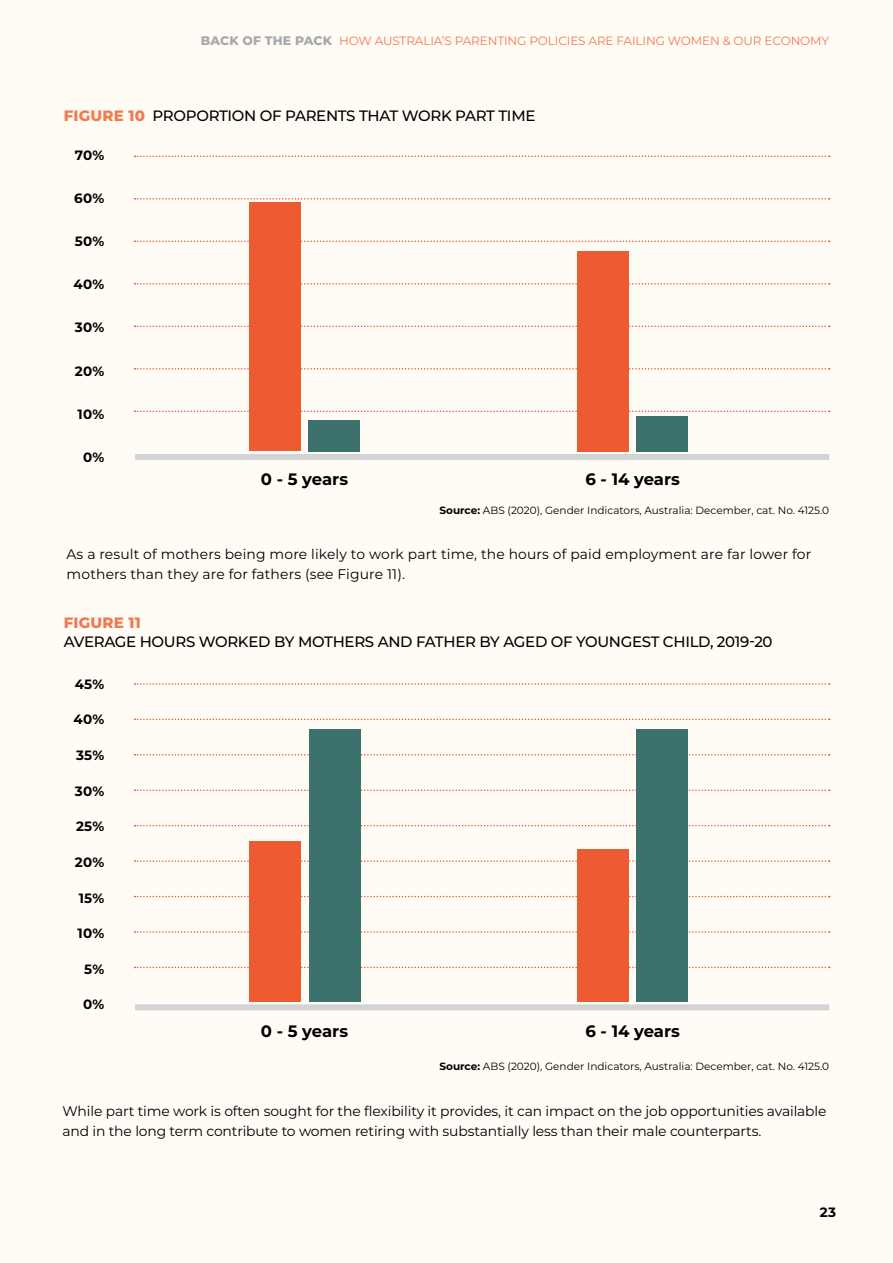
<style>
.page{position:relative;width:893px;height:1263px;background:#fffbf5}
.page>*{position:absolute;margin:0;border:0;box-sizing:border-box;transform-origin:0 0}
.t1{font:700 16.5px "Montserrat";color:#000}
.t2{font:500 15px/19.5px "Montserrat";letter-spacing:-.02em;color:#000}
.t3{font:13.8px/20.2px "Montserrat";letter-spacing:-.01em;color:#000}
.t4{font:13.8px/20.2px "Montserrat";letter-spacing:.01em;color:#000}
.t5{font:700 13.5px "Montserrat";letter-spacing:.01em;color:#000}
.t6{font:12px "Montserrat";letter-spacing:-.01em;color:#f17b4f}
.t7{font:10.5px "Montserrat";color:#000}
.s1{font-weight:800;font-size:12.3px;color:#a7a9ac}
.s2{font-weight:800;color:#f17b4f}
.s3{font-weight:700}
</style>
<div class="page">
<div style="left:135px;top:1004px;width:694px;height:6px;background:#d1d3d4"></div>
<svg style="left:134px;top:411px;width:696px;height:1px"></svg>
<svg style="left:134px;top:326px;width:696px;height:1px"></svg>
<svg style="left:134px;top:241px;width:696px;height:1px"></svg>
<svg style="left:134px;top:368px;width:696px;height:2px"></svg>
<svg style="left:134px;top:283px;width:696px;height:2px"></svg>
<svg style="left:134px;top:198px;width:696px;height:2px"></svg>
<svg style="left:134px;top:156px;width:696px;height:1px"></svg>
<svg style="left:134px;top:931px;width:696px;height:2px"></svg>
<svg style="left:134px;top:789px;width:696px;height:2px"></svg>
<svg style="left:134px;top:860px;width:696px;height:2px"></svg>
<svg style="left:134px;top:683px;width:696px;height:2px"></svg>
<svg style="left:134px;top:719px;width:696px;height:1px"></svg>
<svg style="left:134px;top:967px;width:696px;height:1px"></svg>
<svg style="left:134px;top:825px;width:696px;height:1px"></svg>
<svg style="left:134px;top:896px;width:696px;height:1px"></svg>
<svg style="left:134px;top:754px;width:696px;height:1px"></svg>
<div style="left:135px;top:454px;width:694px;height:6px;background:#d1d3d4"></div>
<div style="left:249px;top:202px;width:51px;height:249px;background:#ee5a31"></div>
<div style="left:309px;top:420px;width:51px;height:31px;background:#3d726c"></div>
<div style="left:250px;top:841px;width:51px;height:161px;background:#ee5a31"></div>
<div style="left:309px;top:729px;width:51px;height:273px;background:#3d726c"></div>
<div style="left:577px;top:849px;width:51px;height:153px;background:#ee5a31"></div>
<div style="left:637px;top:729px;width:51px;height:273px;background:#3d726c"></div>
<div style="left:577px;top:251px;width:51px;height:200px;background:#ee5a31"></div>
<div style="left:637px;top:416px;width:51px;height:35px;background:#3d726c"></div>
<p class="t6" style="left:201px;top:32px;width:630px"><span class="s1">BACK OF THE PACK</span> HOW AUSTRALIA’S PARENTING POLICIES ARE FAILING WOMEN &amp; OUR ECONOMY</p>
<p class="t2" style="left:64px;top:105px;width:473px"><span class="s2">FIGURE 10</span> PROPORTION OF PARENTS THAT WORK PART TIME</p>
<p class="t5" style="left:75px;top:145px;width:31px">70%</p>
<p class="t5" style="left:74px;top:189px;width:31px">60%</p>
<p class="t5" style="left:75px;top:232px;width:31px">50%</p>
<p class="t5" style="left:74px;top:275px;width:32px">40%</p>
<p class="t5" style="left:75px;top:318px;width:31px">30%</p>
<p class="t5" style="left:75px;top:361px;width:31px">20%</p>
<p class="t5" style="left:78px;top:404px;width:28px">10%</p>
<p class="t5" style="left:83px;top:447px;width:23px">0%</p>
<p class="t1" style="left:261px;top:467px;width:89px">0 - 5 years</p>
<p class="t1" style="left:585px;top:467px;width:96px">6 - 14 years</p>
<p class="t7" style="left:439px;top:503px;width:391px"><span class="s3">Source:</span> ABS (2020), Gender Indicators, Australia: December, cat. No. 4125.0</p>
<p class="t4" style="left:67px;top:544px;width:746px">As a result of mothers being more likely to work part time, the hours of paid employment are far lower for mothers than they are for fathers (see Figure 11).</p>
<p class="t2" style="left:64px;top:612px;width:710px"><span class="s2">FIGURE 11<br></span>AVERAGE HOURS WORKED BY MOTHERS AND FATHER BY AGED OF YOUNGEST CHILD, 2019-20</p>
<p class="t5" style="left:75px;top:674px;width:31px">45%</p>
<p class="t5" style="left:74px;top:710px;width:32px">40%</p>
<p class="t5" style="left:76px;top:745px;width:29px">35%</p>
<p class="t5" style="left:75px;top:781px;width:31px">30%</p>
<p class="t5" style="left:76px;top:817px;width:29px">25%</p>
<p class="t5" style="left:75px;top:852px;width:31px">20%</p>
<p class="t5" style="left:79px;top:888px;width:27px">15%</p>
<p class="t5" style="left:78px;top:924px;width:28px">10%</p>
<p class="t5" style="left:84px;top:959px;width:21px">5%</p>
<p class="t5" style="left:83px;top:995px;width:23px">0%</p>
<p class="t1" style="left:261px;top:1019px;width:89px">0 - 5 years</p>
<p class="t1" style="left:585px;top:1019px;width:96px">6 - 14 years</p>
<p class="t7" style="left:439px;top:1059px;width:391px"><span class="s3">Source:</span> ABS (2020), Gender Indicators, Australia: December, cat. No. 4125.0</p>
<p class="t3" style="left:62px;top:1100px;width:766px">While part time work is often sought for the flexibility it provides, it can impact on the job opportunities available and in the long term contribute to women retiring with substantially less than their male counterparts.</p>
<p class="t5" style="left:820px;top:1203px;width:18px">23</p>
</div>
